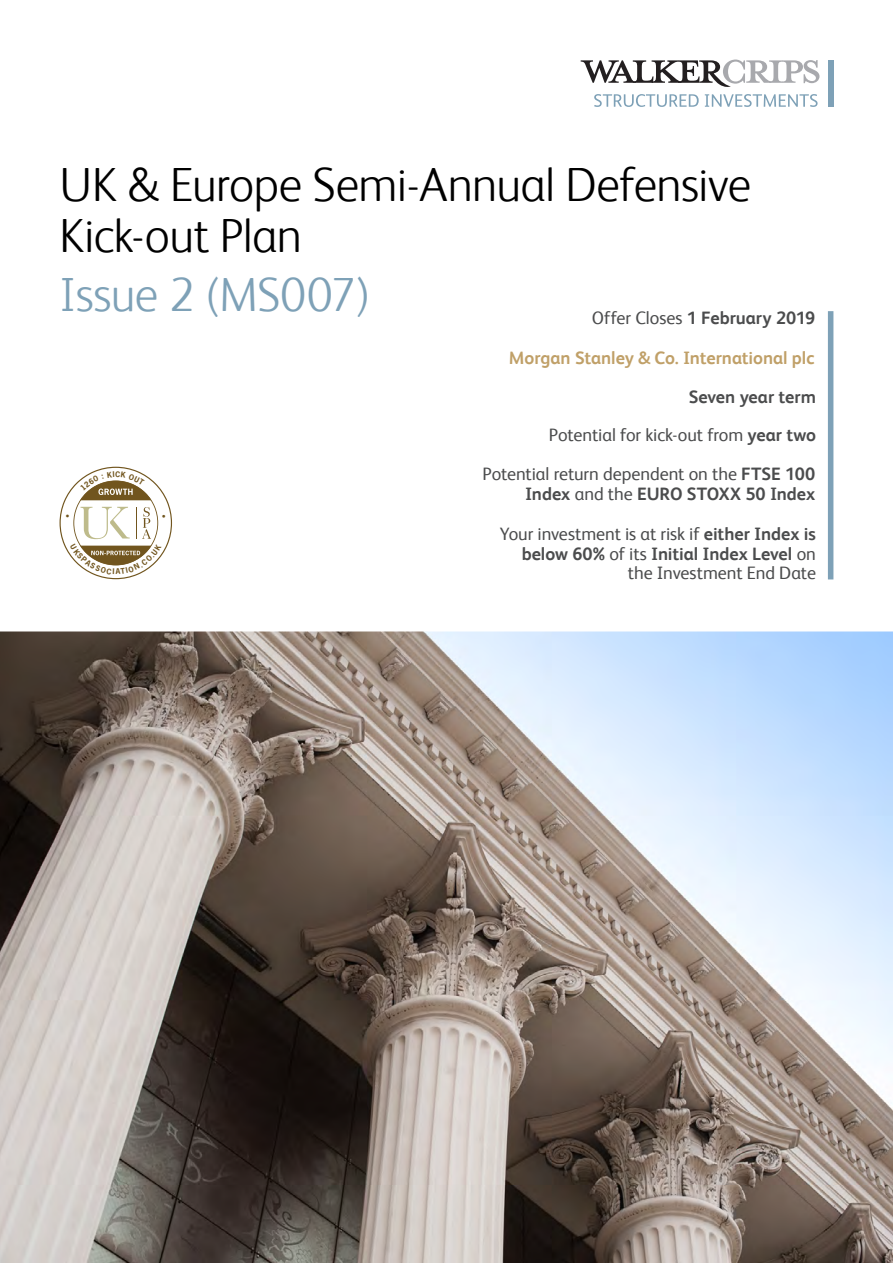
<style>
.page{position:relative;width:893px;height:1263px;background:#fff}
.page>*{position:absolute;margin:0;border:0;box-sizing:border-box;transform-origin:0 0}
.t1{font:300 48px/51px "FS Albert";letter-spacing:-.01em;color:#000}
.t2{font:300 48px "FS Albert";letter-spacing:-.01em;color:#7ea1b7}
.Main_body_text{font:18px/19.5px "FS Albert";letter-spacing:-.005em;color:#4b4c4d;text-align:right}
.Main_body_text-2{font:700 18px "FS Albert";color:#4b4c4d}
.Main_body_text-3{font:700 18px "FS Albert";letter-spacing:-.005em;color:#c0a068}
.s1{font-weight:400}
.s2{font-weight:700}
</style>
<div class="page">
<img style="left:0;top:631px;width:893px;height:632px">
<svg style="left:581px;top:60px;width:238px;height:27px"></svg>
<svg style="left:594px;top:94px;width:105px;height:13px"></svg>
<svg style="left:705px;top:94px;width:113px;height:13px"></svg>
<div style="left:828px;top:60px;width:5px;height:47px;background:#7ea1b7"></div>
<div style="left:828px;top:311px;width:5px;height:268px;background:#7ea1b7"></div>
<svg style="left:60px;top:467px;width:112px;height:112px"></svg>
<p class="t1" style="left:60px;top:159px;width:693px">UK &amp; Europe Semi-Annual Defensive<br>Kick-out Plan</p>
<p class="t2" style="left:60px;top:267px;width:312px">Issue 2 (MS007)</p>
<p class="Main_body_text-2" style="left:592px;top:307px;width:225px"><span class="s1">Offer Closes</span> 1 February 2019</p>
<p class="Main_body_text-3" style="left:509px;top:348px;width:307px">Morgan Stanley &amp; Co. International plc</p>
<p class="Main_body_text-2" style="left:689px;top:386px;width:129px">Seven year term</p>
<p class="Main_body_text" style="left:549px;top:425px;width:268px">Potential for kick-out from <span class="s2">year two</span></p>
<p class="Main_body_text" style="left:483px;top:464px;width:334px">Potential return dependent on the <span class="s2">FTSE 100<br>Index</span> and the <span class="s2">EURO STOXX 50 Index</span></p>
<p class="Main_body_text" style="left:500px;top:524px;width:318px">Your investment is at risk if <span class="s2">either Index is below 60%</span> of its <span class="s2">Initial Index Level</span> on the Investment End Date</p>
</div>
